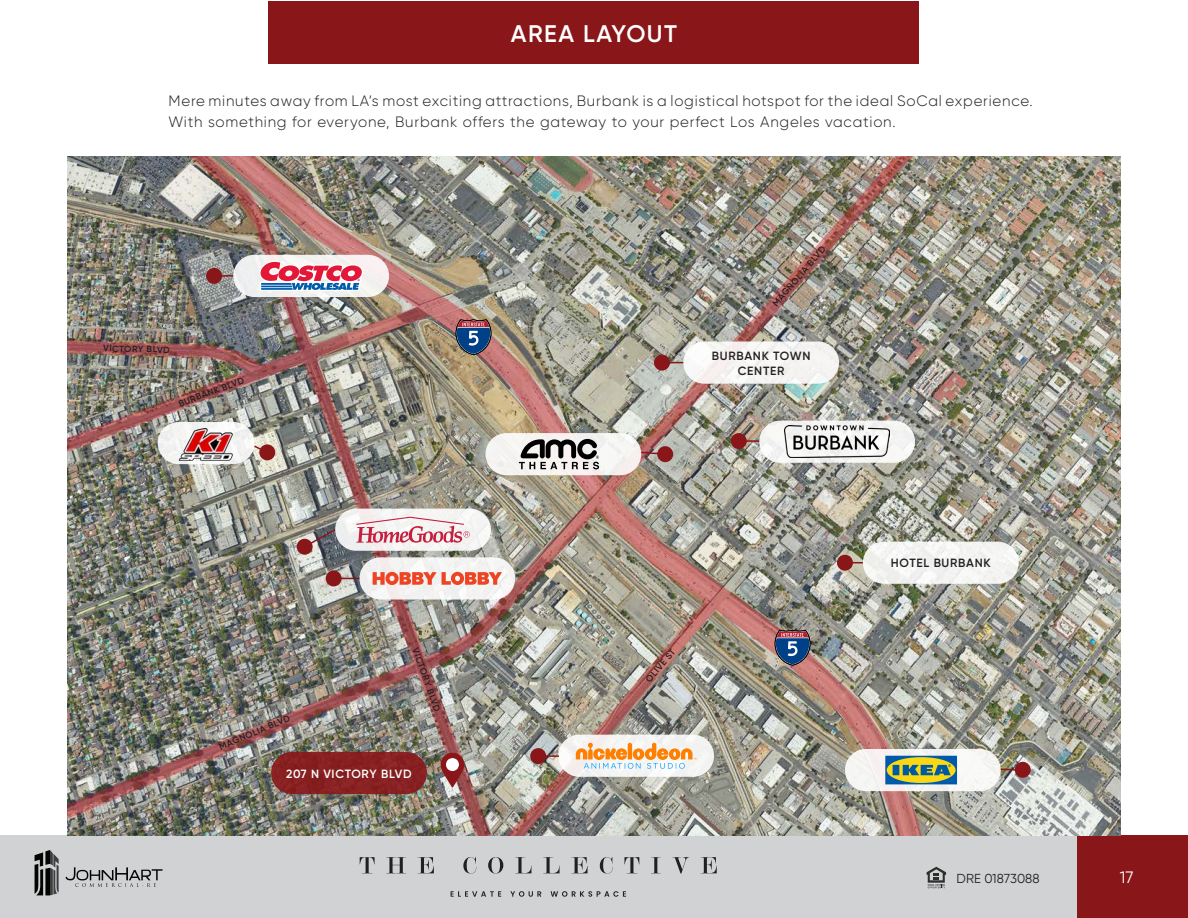
<style>
.page{position:relative;width:1188px;height:918px;background:#fff}
.page>*{position:absolute;margin:0;border:0;box-sizing:border-box;transform-origin:0 0}
.t1{font:600 24px "Gilroy";letter-spacing:.06em;color:#fff}
.t2{font:16.5px "Gilroy";color:#fff}
.t3{font:300 15px/21px "Gilroy";letter-spacing:.05em;color:#231f20}
.t4{font:13.05px "Gilroy";color:#231f20}
.t5{font:600 12px/14.4px "Gilroy";letter-spacing:.06em;color:#231f20;text-align:center}
.t6{font:600 12px "Gilroy";letter-spacing:.05em;color:#fff}
.t7{font:600 9px "Gilroy";color:#231f20}
</style>
<div class="page">
<div style="left:1076px;top:836px;width:112px;height:82px;background:#891619"></div>
<div style="left:0;top:836px;width:1076px;height:82px;background:#d1d2d4"></div>
<svg style="left:35px;top:850px;width:24px;height:45px"></svg>
<svg style="left:66px;top:867px;width:97px;height:20px"></svg>
<svg style="left:927px;top:867px;width:19px;height:21px"></svg>
<svg style="left:360px;top:857px;width:15px;height:16px"></svg>
<svg style="left:386px;top:857px;width:20px;height:16px"></svg>
<svg style="left:418px;top:857px;width:16px;height:16px"></svg>
<svg style="left:463px;top:857px;width:13px;height:17px"></svg>
<svg style="left:488px;top:857px;width:15px;height:17px"></svg>
<svg style="left:515px;top:857px;width:16px;height:16px"></svg>
<svg style="left:543px;top:857px;width:17px;height:16px"></svg>
<svg style="left:571px;top:857px;width:17px;height:16px"></svg>
<svg style="left:600px;top:857px;width:13px;height:17px"></svg>
<svg style="left:624px;top:857px;width:15px;height:16px"></svg>
<svg style="left:651px;top:857px;width:10px;height:16px"></svg>
<svg style="left:672px;top:857px;width:17px;height:17px"></svg>
<svg style="left:700px;top:857px;width:17px;height:16px"></svg>
<svg style="left:451px;top:891px;width:50px;height:6px"></svg>
<svg style="left:510px;top:891px;width:31px;height:6px"></svg>
<svg style="left:551px;top:891px;width:75px;height:6px"></svg>
<img style="left:68px;top:157px;width:1052px;height:679px">
<div style="left:269px;top:1px;width:650px;height:63px;background:#891619"></div>
<svg style="left:441px;top:753px;width:23px;height:35px"></svg>
<div style="left:233px;top:255px;width:156px;height:42px;background:#f2f0f0;border-radius:21px"></div>
<div style="left:759px;top:421px;width:156px;height:42px;background:#f5f5f4;border-radius:21px"></div>
<div style="left:485px;top:433px;width:156px;height:42px;background:#f6f3f2;border-radius:21px"></div>
<div style="left:271px;top:752px;width:156px;height:42px;background:#872021;border-radius:21px"></div>
<div style="left:359px;top:557px;width:156px;height:43px;background:#f3f3f2;border-radius:21px"></div>
<div style="left:335px;top:509px;width:156px;height:42px;background:#f4f3f2;border-radius:21px"></div>
<div style="left:158px;top:422px;width:96px;height:42px;background:#f3f4f2;border-radius:21px"></div>
<div style="left:683px;top:342px;width:156px;height:42px;background:#f6f4f3;border-radius:21px"></div>
<div style="left:863px;top:542px;width:156px;height:42px;background:#f4f4f3;border-radius:21px"></div>
<div style="left:558px;top:735px;width:156px;height:42px;background:#f4f4f2;border-radius:21px"></div>
<div style="left:845px;top:749px;width:156px;height:42px;background:#f7f5f4;border-radius:21px"></div>
<svg style="left:260px;top:261px;width:103px;height:30px"></svg>
<svg style="left:519px;top:439px;width:80px;height:30px"></svg>
<img style="left:785px;top:426px;width:104px;height:32px">
<svg style="left:885px;top:756px;width:72px;height:28px"></svg>
<svg style="left:576px;top:743px;width:121px;height:26px"></svg>
<svg style="left:373px;top:572px;width:129px;height:13px"></svg>
<img style="left:179px;top:428px;width:54px;height:32px">
<svg style="left:356px;top:517px;width:114px;height:26px"></svg>
<div style="left:530px;top:748px;width:16px;height:16px;background:#891619;border-radius:50%"></div>
<div style="left:1015px;top:762px;width:16px;height:16px;background:#891619;border-radius:50%"></div>
<div style="left:837px;top:555px;width:16px;height:16px;background:#891619;border-radius:50%"></div>
<div style="left:731px;top:433px;width:16px;height:16px;background:#891619;border-radius:50%"></div>
<div style="left:657px;top:446px;width:16px;height:16px;background:#891619;border-radius:50%"></div>
<div style="left:654px;top:355px;width:16px;height:16px;background:#891619;border-radius:50%"></div>
<div style="left:326px;top:570px;width:16px;height:16px;background:#891619;border-radius:50%"></div>
<div style="left:297px;top:539px;width:16px;height:16px;background:#891619;border-radius:50%"></div>
<div style="left:259px;top:444px;width:16px;height:16px;background:#891619;border-radius:50%"></div>
<div style="left:206px;top:268px;width:16px;height:16px;background:#891619;border-radius:50%"></div>
<svg style="left:775px;top:630px;width:35px;height:35px"></svg>
<svg style="left:456px;top:320px;width:35px;height:35px"></svg>
<svg style="left:222px;top:275px;width:11px;height:2px"></svg>
<svg style="left:252px;top:444px;width:17px;height:10px"></svg>
<svg style="left:303px;top:528px;width:34px;height:21px"></svg>
<svg style="left:342px;top:578px;width:17px;height:1px"></svg>
<svg style="left:670px;top:362px;width:13px;height:1px"></svg>
<svg style="left:641px;top:451px;width:17px;height:5px"></svg>
<hr style="left:739px;top:440px;width:20px;height:2px;background:#891619">
<hr style="left:538px;top:755px;width:21px;height:2px;background:#891619">
<svg style="left:1000px;top:768px;width:15px;height:4px"></svg>
<p class="t1" style="left:511px;top:19px;width:168px">AREA LAYOUT</p>
<p class="t3" style="left:169px;top:90px;width:866px">Mere minutes away from LA’s most exciting attractions, Burbank is a logistical hotspot for the ideal SoCal experience.<br>With something for everyone, Burbank offers the gateway to your perfect Los Angeles vacation.</p>
<p class="t7" style="left:103px;top:343px;width:68px;rotate:1deg">VICTORY BLVD</p>
<p class="t7" style="left:177px;top:399px;width:71px;rotate:-21deg">BURBANK BLVD</p>
<p class="t7" style="left:218px;top:742px;width:77px;rotate:-23deg">MAGNOLIA BLVD</p>
<p class="t7" style="left:420px;top:646px;width:68px;rotate:70deg">VICTORY BLVD</p>
<p class="t6" style="left:286px;top:766px;width:127px">207 N VICTORY BLVD</p>
<p class="t7" style="left:770px;top:301px;width:77px;rotate:-49deg">MAGNOLIA BLVD</p>
<p class="t5" style="left:712px;top:349px;width:100px">BURBANK TOWN<br>CENTER</p>
<p class="t7" style="left:643px;top:677px;width:42px;rotate:-49deg">OLIVE ST</p>
<p class="t5" style="left:891px;top:556px;width:101px">HOTEL BURBANK</p>
<p class="t4" style="left:957px;top:870px;width:84px">DRE 01873088</p>
<p class="t2" style="left:1120px;top:868px;width:15px">17</p>
</div>
